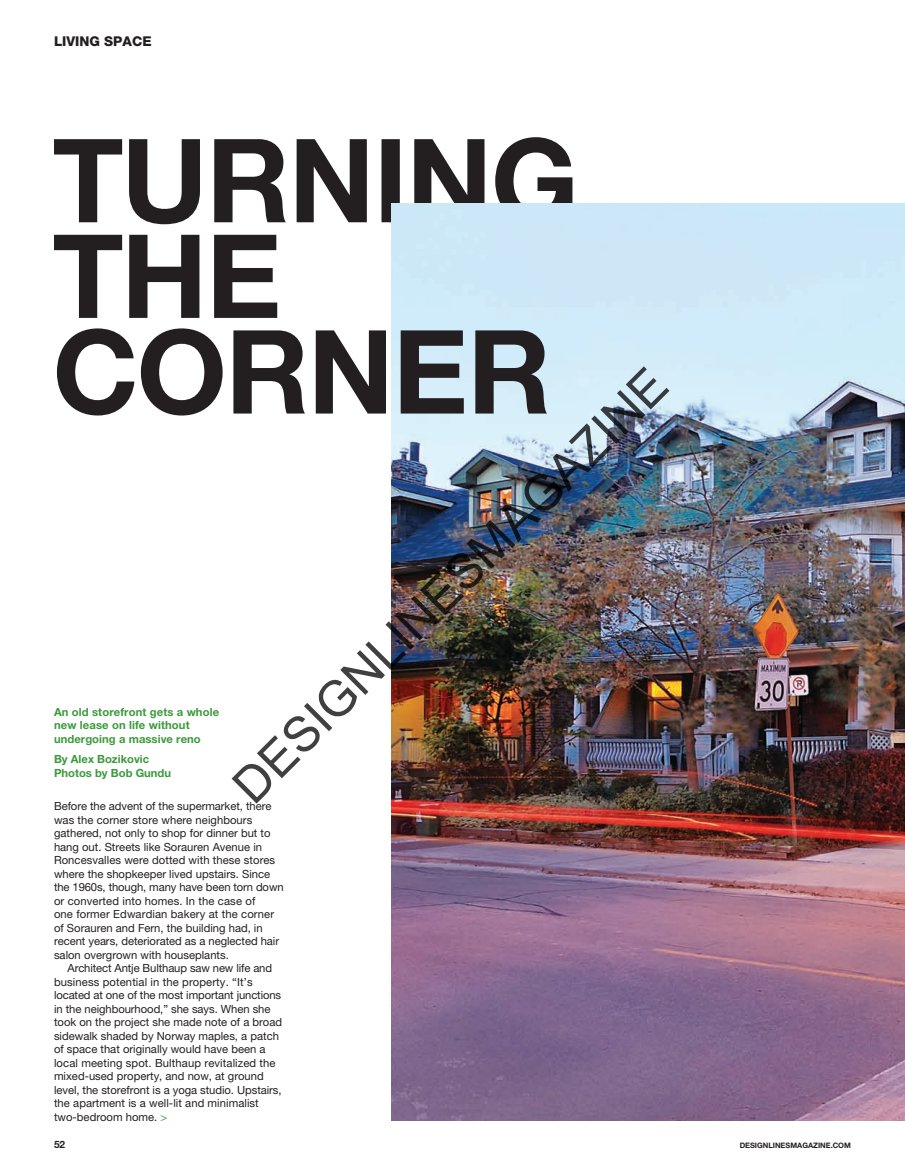
<style>
.page{position:relative;width:905px;height:1175px;background:#fff}
.page>*{position:absolute;margin:0;border:0;box-sizing:border-box;transform-origin:0 0}
.t1{font:49.35px "Arial";color:rgb(0 0 0/.75)}
.t2{font:800 13.5px "Helvetica Neue";color:#231f20}
.t3{font:11.25px "Helvetica Neue";color:#231f20}
.t4{font:700 11.25px/13.5px "Helvetica Neue";letter-spacing:.005em;color:#3a9a3b}
.t5{font:700 10.2px "Helvetica Neue";color:#231f20}
.t6{font:700 7.5px "Helvetica Neue";color:#231f20}
.s1{color:#3a9a3b}
</style>
<div class="page">
<svg style="left:54px;top:137px;width:518px;height:87px"></svg>
<img style="left:392px;top:204px;width:512px;height:916px">
<svg style="left:57px;top:328px;width:490px;height:87px"></svg>
<svg style="left:54px;top:235px;width:223px;height:83px"></svg>
<p class="t2" style="left:54px;top:34px;width:99px">LIVING SPACE</p>
<p class="t1" style="left:222px;top:774px;width:591px;rotate:-45deg">DESIGNLINESMAGAZINE</p>
<p class="t4" style="left:54px;top:704px;width:167px">An old storefront gets a whole new lease on life without undergoing a massive reno</p>
<p class="t4" style="left:54px;top:752px;width:119px">By Alex Bozikovic<br>Photos by Bob Gundu</p>
<p class="t3" style="left:54px;top:799px;width:219px">Before the advent of the supermarket, there</p>
<p class="t3" style="left:54px;top:813px;width:200px">was the corner store where neighbours</p>
<p class="t3" style="left:54px;top:826px;width:218px">gathered, not only to shop for dinner but to</p>
<p class="t3" style="left:54px;top:840px;width:209px">hang out. Streets like Sorauren Avenue in</p>
<p class="t3" style="left:54px;top:853px;width:223px">Roncesvalles were dotted with these stores</p>
<p class="t3" style="left:54px;top:867px;width:218px">where the shopkeeper lived upstairs. Since</p>
<p class="t3" style="left:54px;top:880px;width:231px">the 1960s, though, many have been torn down</p>
<p class="t3" style="left:54px;top:894px;width:203px">or converted into homes. In the case of</p>
<p class="t3" style="left:54px;top:907px;width:221px">one former Edwardian bakery at the corner</p>
<p class="t3" style="left:54px;top:921px;width:210px">of Sorauren and Fern, the building had, in</p>
<p class="t3" style="left:54px;top:934px;width:226px">recent years, deteriorated as a neglected hair</p>
<p class="t3" style="left:54px;top:948px;width:176px">salon overgrown with houseplants.</p>
<p class="t3" style="left:68px;top:961px;width:206px">Architect Antje Bulthaup saw new life and</p>
<p class="t3" style="left:54px;top:975px;width:200px">business potential in the property. “It’s</p>
<p class="t3" style="left:54px;top:988px;width:229px">located at one of the most important junctions</p>
<p class="t3" style="left:54px;top:1002px;width:218px">in the neighbourhood,” she says. When she</p>
<p class="t3" style="left:54px;top:1015px;width:229px">took on the project she made note of a broad</p>
<p class="t3" style="left:54px;top:1029px;width:226px">sidewalk shaded by Norway maples, a patch</p>
<p class="t3" style="left:54px;top:1042px;width:213px">of space that originally would have been a</p>
<p class="t3" style="left:54px;top:1056px;width:223px">local meeting spot. Bulthaup revitalized the</p>
<p class="t3" style="left:54px;top:1069px;width:211px">mixed-used property, and now, at ground</p>
<p class="t3" style="left:54px;top:1083px;width:229px">level, the storefront is a yoga studio. Upstairs,</p>
<p class="t3" style="left:54px;top:1096px;width:206px">the apartment is a well-lit and minimalist</p>
<p class="t3" style="left:54px;top:1110px;width:115px">two-bedroom home. <span class="s1">&gt;</span></p>
<p class="t5" style="left:54px;top:1138px;width:13px">52</p>
<p class="t6" style="left:739px;top:1140px;width:113px">DESIGNLINESMAGAZINE.COM</p>
</div>
